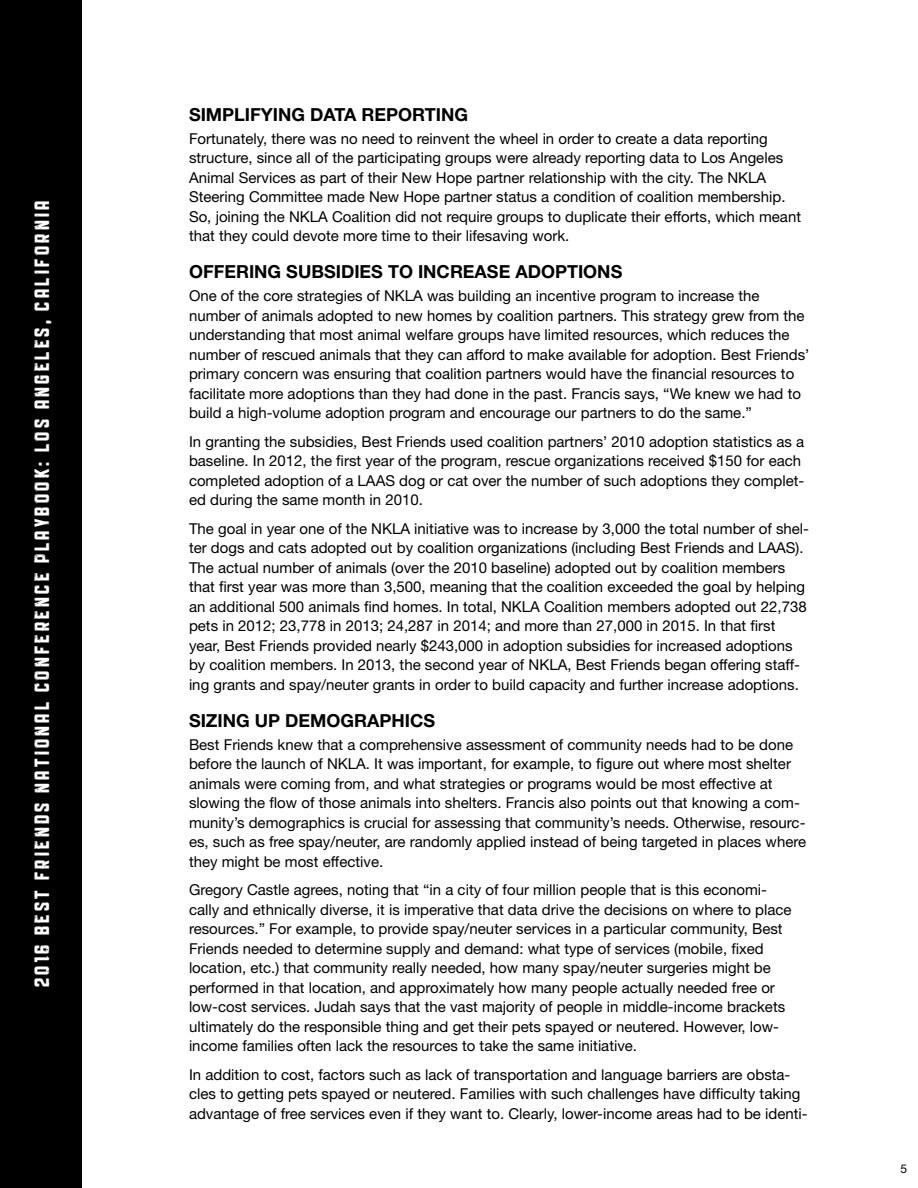
<style>
.page{position:relative;width:918px;height:1188px;background:#fff}
.page>*{position:absolute;margin:0;border:0;box-sizing:border-box;transform-origin:0 0}
.t1{font:22.5px "Public Gothic Vintage";letter-spacing:.15em;color:#fff}
.t2{font:700 18px "Helvetica Neue LT Std";color:#000}
.t3{font:15px/19.5px "Helvetica Neue LT Std";color:#000}
.t4{font:12px "Helvetica Neue LT Std";color:#000}
</style>
<div class="page">
<div style="left:0;top:0;width:81px;height:1188px;background:#000"></div>
<h1 class="t1" style="left:30px;top:987px;width:788px;rotate:-90deg">2016 BEST FRIENDS NATIONAL CONFERENCE PLAYBOOK: LOS ANGELES, CALIFORNIA</h1>
<p class="t2" style="left:189px;top:103px;width:281px">SIMPLIFYING DATA REPORTING</p>
<p class="t3" style="left:189px;top:128px;width:614px">Fortunately, there was no need to reinvent the wheel in order to create a data reporting structure, since all of the participating groups were already reporting data to Los Angeles Animal Services as part of their New Hope partner relationship with the city. The NKLA Steering Committee made New Hope partner status a condition of coalition membership.<br>So, joining the NKLA Coalition did not require groups to duplicate their efforts, which meant that they could devote more time to their lifesaving work.</p>
<p class="t2" style="left:189px;top:261px;width:435px">OFFERING SUBSIDIES TO INCREASE ADOPTIONS</p>
<p class="t3" style="left:189px;top:286px;width:622px">One of the core strategies of NKLA was building an incentive program to increase the number of animals adopted to new homes by coalition partners. This strategy grew from the understanding that most animal welfare groups have limited resources, which reduces the number of rescued animals that they can afford to make available for adoption. Best Friends’ primary concern was ensuring that coalition partners would have the financial resources to facilitate more adoptions than they had done in the past. Francis says, “We knew we had to build a high-volume adoption program and encourage our partners to do the same.”</p>
<p class="t3" style="left:189px;top:431px;width:617px">In granting the subsidies, Best Friends used coalition partners’ 2010 adoption statistics as a baseline. In 2012, the first year of the program, rescue organizations received $150 for each completed adoption of a LAAS dog or cat over the number of such adoptions they complet&shy;ed during the same month in 2010.</p>
<p class="t3" style="left:189px;top:518px;width:622px">The goal in year one of the NKLA initiative was to increase by 3,000 the total number of shel&shy;ter dogs and cats adopted out by coalition organizations (including Best Friends and LAAS).<br>The actual number of animals (over the 2010 baseline) adopted out by coalition members that first year was more than 3,500, meaning that the coalition exceeded the goal by helping an additional 500 animals find homes. In total, NKLA Coalition members adopted out 22,738 pets in 2012; 23,778 in 2013; 24,287 in 2014; and more than 27,000 in 2015. In that first year, Best Friends provided nearly $243,000 in adoption subsidies for increased adoptions by coalition members. In 2013, the second year of NKLA, Best Friends began offering staff&shy;ing grants and spay/neuter grants in order to build capacity and further increase adoptions.</p>
<p class="t2" style="left:189px;top:709px;width:248px">SIZING UP DEMOGRAPHICS</p>
<p class="t3" style="left:189px;top:734px;width:619px">Best Friends knew that a comprehensive assessment of community needs had to be done before the launch of NKLA. It was important, for example, to figure out where most shelter animals were coming from, and what strategies or programs would be most effective at slowing the flow of those animals into shelters. Francis also points out that knowing a com&shy;munity’s demographics is crucial for assessing that community’s needs. Otherwise, resourc&shy;es, such as free spay/neuter, are randomly applied instead of being targeted in places where they might be most effective.</p>
<p class="t3" style="left:189px;top:880px;width:604px">Gregory Castle agrees, noting that “in a city of four million people that is this economi&shy;cally and ethnically diverse, it is imperative that data drive the decisions on where to place resources.” For example, to provide spay/neuter services in a particular community, Best Friends needed to determine supply and demand: what type of services (mobile, fixed location, etc.) that community really needed, how many spay/neuter surgeries might be performed in that location, and approximately how many people actually needed free or low-cost services. Judah says that the vast majority of people in middle-income brackets ultimately do the responsible thing and get their pets spayed or neutered. However, low&shy;income families often lack the resources to take the same initiative.</p>
<p class="t3" style="left:189px;top:1064px;width:620px">In addition to cost, factors such as lack of transportation and language barriers are obsta&shy;cles to getting pets spayed or neutered. Families with such challenges have difficulty taking advantage of free services even if they want to. Clearly, lower-income areas had to be identi-</p>
<p class="t4" style="left:901px;top:1162px;width:8px">5</p>
</div>
